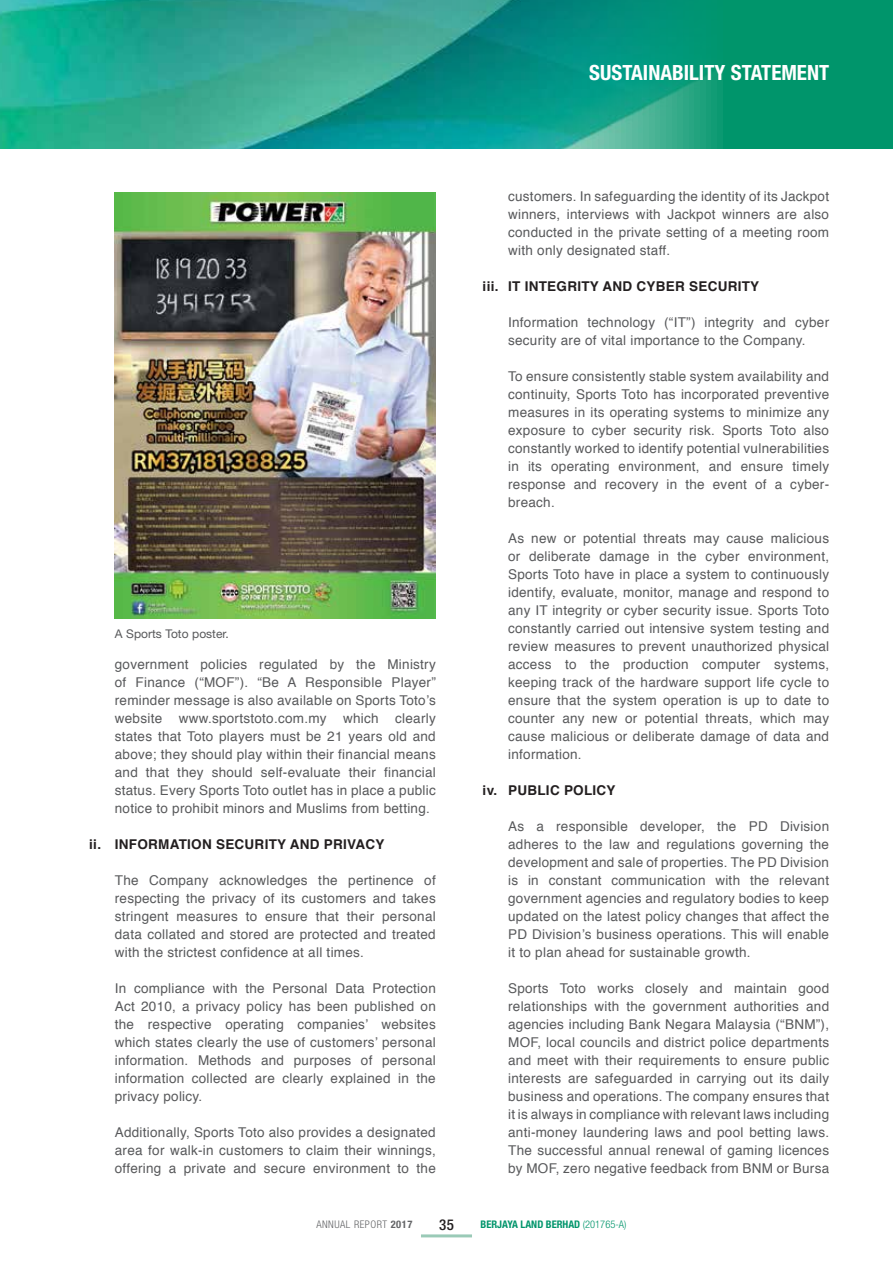
<style>
.page{position:relative;width:893px;height:1263px;background:#fff}
.page>*{position:absolute;margin:0;border:0;box-sizing:border-box;transform-origin:0 0}
.t1{font:700 condensed 21px "Helvetica Neue";color:#fff}
.t2{font:500 condensed 15px "Helvetica Neue";color:#231f20}
.t3{font:13.5px/18px "Helvetica";letter-spacing:.02em;color:#58595b;text-align:justify}
.t4{font:700 13.5px "Helvetica";letter-spacing:.02em;color:#231f20}
.t5{font:12px "Helvetica Neue";color:#58595b}
.t6{font:700 condensed 10.5px "Helvetica Neue";color:#00956b}
.t7{font:300 condensed 10.5px "Helvetica Neue";letter-spacing:.05em;color:#636466}
.s1{font-weight:700}
.s2{font-weight:300}
</style>
<div class="page">
<div style="left:0;top:0;width:893px;height:149px;background:#00956b"></div>
<img style="left:0;top:0;width:722px;height:149px">
<hr style="left:421px;top:1234px;width:51px;height:3px;background:#9acab7">
<img style="left:115px;top:192px;width:321px;height:427px">
<p class="t5" style="left:115px;top:626px;width:115px">A Sports Toto poster.</p>
<p class="t3" style="left:115px;top:656px;width:323px">government policies regulated by the Ministry of Finance (“MOF”). “Be A Responsible Player” reminder message is also available on Sports Toto’s website www.sportstoto.com.my which clearly states that Toto players must be 21 years old and above; they should play within their financial means and that they should self-evaluate their financial status. Every Sports Toto outlet has in place a public notice to prohibit minors and Muslims from betting.</p>
<p class="t4" style="left:89px;top:834px;width:297px">ii. INFORMATION SECURITY AND PRIVACY</p>
<p class="t3" style="left:115px;top:872px;width:322px">The Company acknowledges the pertinence of respecting the privacy of its customers and takes stringent measures to ensure that their personal data collated and stored are protected and treated with the strictest confidence at all times.</p>
<p class="t3" style="left:115px;top:980px;width:323px">In compliance with the Personal Data Protection Act 2010, a privacy policy has been published on the respective operating companies’ websites which states clearly the use of customers’ personal information. Methods and purposes of personal information collected are clearly explained in the privacy policy.</p>
<p class="t3" style="left:115px;top:1124px;width:323px">Additionally, Sports Toto also provides a designated area for walk-in customers to claim their winnings, offering a private and secure environment to the</p>
<h1 class="t1" style="left:589px;top:60px;width:241px">SUSTAINABILITY STATEMENT</h1>
<p class="t3" style="left:508px;top:188px;width:322px">customers. In safeguarding the identity of its Jackpot winners, interviews with Jackpot winners are also conducted in the private setting of a meeting room with only designated staff.</p>
<p class="t4" style="left:483px;top:276px;width:278px">iii. IT INTEGRITY AND CYBER SECURITY</p>
<p class="t3" style="left:508px;top:314px;width:323px">Information technology (“IT”) integrity and cyber security are of vital importance to the Company.</p>
<p class="t3" style="left:508px;top:368px;width:323px">To ensure consistently stable system availability and continuity, Sports Toto has incorporated preventive measures in its operating systems to minimize any exposure to cyber security risk. Sports Toto also constantly worked to identify potential vulnerabilities in its operating environment, and ensure timely response and recovery in the event of a cyber&shy;breach.</p>
<p class="t3" style="left:508px;top:530px;width:323px">As new or potential threats may cause malicious or deliberate damage in the cyber environment, Sports Toto have in place a system to continuously identify, evaluate, monitor, manage and respond to any IT integrity or cyber security issue. Sports Toto constantly carried out intensive system testing and review measures to prevent unauthorized physical access to the production computer systems, keeping track of the hardware support life cycle to ensure that the system operation is up to date to counter any new or potential threats, which may cause malicious or deliberate damage of data and information.</p>
<p class="t4" style="left:483px;top:780px;width:135px">iv. PUBLIC POLICY</p>
<p class="t3" style="left:508px;top:818px;width:323px">As a responsible developer, the PD Division adheres to the law and regulations governing the development and sale of properties. The PD Division is in constant communication with the relevant government agencies and regulatory bodies to keep updated on the latest policy changes that affect the PD Division’s business operations. This will enable it to plan ahead for sustainable growth.</p>
<p class="t3" style="left:508px;top:980px;width:323px">Sports Toto works closely and maintain good relationships with the government authorities and agencies including Bank Negara Malaysia (“BNM”), MOF, local councils and district police departments and meet with their requirements to ensure public interests are safeguarded in carrying out its daily business and operations. The company ensures that it is always in compliance with relevant laws including anti-money laundering laws and pool betting laws.<br>The successful annual renewal of gaming licences by MOF, zero negative feedback from BNM or Bursa</p>
<p class="t7" style="left:316px;top:1219px;width:98px">ANNUAL REPORT <span class="s1">2017</span></p>
<p class="t2" style="left:439px;top:1216px;width:16px">35</p>
<p class="t6" style="left:480px;top:1218px;width:147px">BERJAYA LAND BERHAD <span class="s2">(201765-A)</span></p>
</div>
